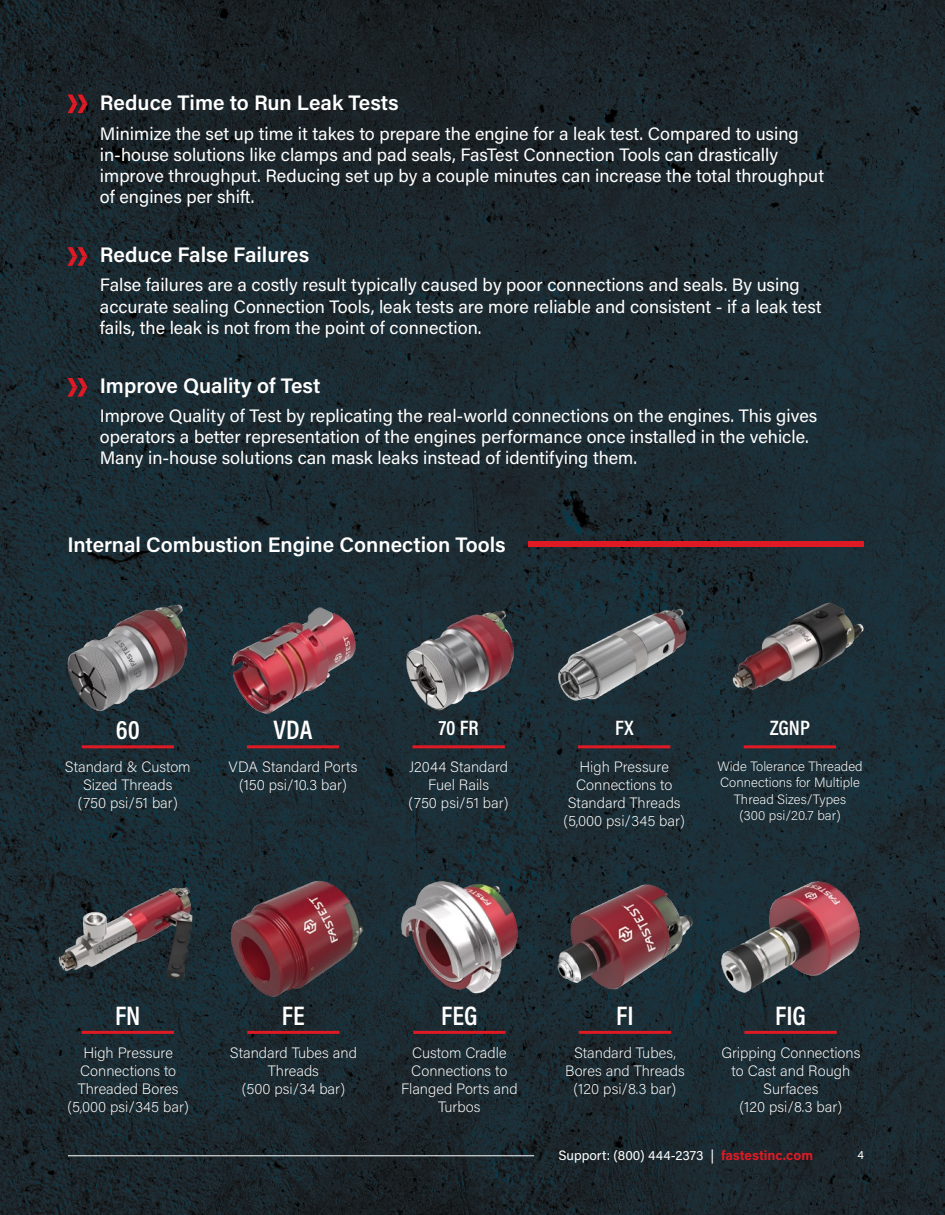
<style>
.page{position:relative;width:945px;height:1215px;background:#fff}
.page>*{position:absolute;margin:0;border:0;box-sizing:border-box;transform-origin:0 0}
.t1{font:600 27px "Acumin Pro Cond";color:#fff}
.t2{font:600 21px "Acumin Pro";color:#fff}
.t3{font:600 21px "Acumin Pro Cond";color:#fff}
.t4{font:18px/21px "Acumin Pro";color:#fff}
.t5{font:200 15px/18px "Acumin Pro";color:#fff;text-align:center}
.t6{font:200 13.5px/16.2px "Acumin Pro";color:#fff;text-align:center}
.t7{font:13.5px "Acumin Pro";color:#fff}
.t8{font:12px "Acumin Pro";color:#fff}
.s1{font-weight:700;color:#df1a25}
</style>
<div class="page">
<img style="left:0;top:0;width:945px;height:1215px">
<img style="left:54px;top:584px;width:147px;height:147px">
<img style="left:54px;top:863px;width:147px;height:147px">
<img style="left:220px;top:863px;width:147px;height:147px">
<img style="left:386px;top:863px;width:147px;height:147px">
<img style="left:552px;top:863px;width:146px;height:147px">
<img style="left:717px;top:863px;width:147px;height:147px">
<img style="left:717px;top:586px;width:147px;height:147px">
<img style="left:220px;top:588px;width:147px;height:147px">
<hr style="left:82px;top:745px;width:92px;height:3px;background:#df1a25">
<hr style="left:82px;top:1031px;width:92px;height:3px;background:#df1a25">
<hr style="left:247px;top:1031px;width:93px;height:3px;background:#df1a25">
<hr style="left:413px;top:1031px;width:93px;height:3px;background:#df1a25">
<hr style="left:579px;top:1031px;width:92px;height:3px;background:#df1a25">
<hr style="left:744px;top:1031px;width:93px;height:3px;background:#df1a25">
<hr style="left:247px;top:745px;width:92px;height:3px;background:#df1a25">
<hr style="left:412px;top:745px;width:93px;height:3px;background:#df1a25">
<hr style="left:578px;top:745px;width:92px;height:3px;background:#df1a25">
<hr style="left:744px;top:745px;width:92px;height:3px;background:#df1a25">
<div style="left:529px;top:541px;width:335px;height:6px;background:#df1a25"></div>
<img style="left:385px;top:584px;width:148px;height:148px">
<svg style="left:68px;top:94px;width:19px;height:19px"></svg>
<svg style="left:68px;top:247px;width:19px;height:19px"></svg>
<svg style="left:68px;top:378px;width:19px;height:19px"></svg>
<img style="left:557px;top:586px;width:145px;height:147px">
<hr style="left:68px;top:1155px;width:466px;height:1px;background:#fff">
<p class="t2" style="left:100px;top:88px;width:300px">Reduce Time to Run Leak Tests</p>
<p class="t4" style="left:100px;top:122px;width:726px">Minimize the set up time it takes to prepare the engine for a leak test. Compared to using in-house solutions like clamps and pad seals, FasTest Connection Tools can drastically improve throughput. Reducing set up by a couple minutes can increase the total throughput of engines per shift.</p>
<p class="t2" style="left:100px;top:240px;width:211px">Reduce False Failures</p>
<p class="t4" style="left:100px;top:274px;width:723px">False failures are a costly result typically caused by poor connections and seals. By using accurate sealing Connection Tools, leak tests are more reliable and consistent - if a leak test fails, the leak is not from the point of connection.</p>
<p class="t2" style="left:100px;top:371px;width:222px">Improve Quality of Test</p>
<p class="t4" style="left:100px;top:405px;width:719px">Improve Quality of Test by replicating the real-world connections on the engines. This gives operators a better representation of the engines performance once installed in the vehicle.<br>Many in-house solutions can mask leaks instead of identifying them.</p>
<p class="t2" style="left:68px;top:530px;width:440px">Internal Combustion Engine Connection Tools</p>
<h1 class="t1" style="left:116px;top:712px;width:26px">60</h1>
<p class="t5" style="left:65px;top:758px;width:127px">Standard &amp; Custom<br>Sized Threads<br>(750 psi/51 bar)</p>
<h1 class="t1" style="left:274px;top:712px;width:40px">VDA</h1>
<p class="t3" style="left:439px;top:714px;width:41px">70 FR</p>
<p class="t3" style="left:615px;top:714px;width:20px">FX</p>
<p class="t3" style="left:770px;top:714px;width:42px">ZGNP</p>
<p class="t5" style="left:229px;top:758px;width:130px">VDA Standard Ports (150 psi/10.3 bar)</p>
<p class="t5" style="left:409px;top:758px;width:101px">J2044 Standard<br>Fuel Rails<br>(750 psi/51 bar)</p>
<p class="t5" style="left:563px;top:758px;width:123px">High Pressure<br>Connections to<br>Standard Threads (5,000 psi/345 bar)</p>
<p class="t6" style="left:717px;top:758px;width:147px">Wide Tolerance Threaded<br>Connections for Multiple<br>Thread Sizes/Types<br>(300 psi/20.7 bar)</p>
<h1 class="t1" style="left:115px;top:998px;width:27px">FN</h1>
<h1 class="t1" style="left:282px;top:998px;width:24px">FE</h1>
<h1 class="t1" style="left:441px;top:998px;width:38px">FEG</h1>
<h1 class="t1" style="left:616px;top:998px;width:19px">FI</h1>
<h1 class="t1" style="left:775px;top:998px;width:32px">FIG</h1>
<p class="t5" style="left:67px;top:1043px;width:123px">High Pressure<br>Connections to<br>Threaded Bores (5,000 psi/345 bar)</p>
<p class="t5" style="left:230px;top:1043px;width:129px">Standard Tubes and<br>Threads<br>(500 psi/34 bar)</p>
<p class="t5" style="left:401px;top:1043px;width:118px">Custom Cradle<br>Connections to<br>Flanged Ports and<br>Turbos</p>
<p class="t5" style="left:565px;top:1043px;width:121px">Standard Tubes,<br>Bores and Threads (120 psi/8.3 bar)</p>
<p class="t5" style="left:721px;top:1043px;width:141px">Gripping Connections to Cast and Rough<br>Surfaces<br>(120 psi/8.3 bar)</p>
<p class="t7" style="left:558px;top:1146px;width:256px">Support: (800) 444-2373 | <span class="s1">fastestinc.com</span></p>
<p class="t8" style="left:858px;top:1146px;width:8px">4</p>
</div>
